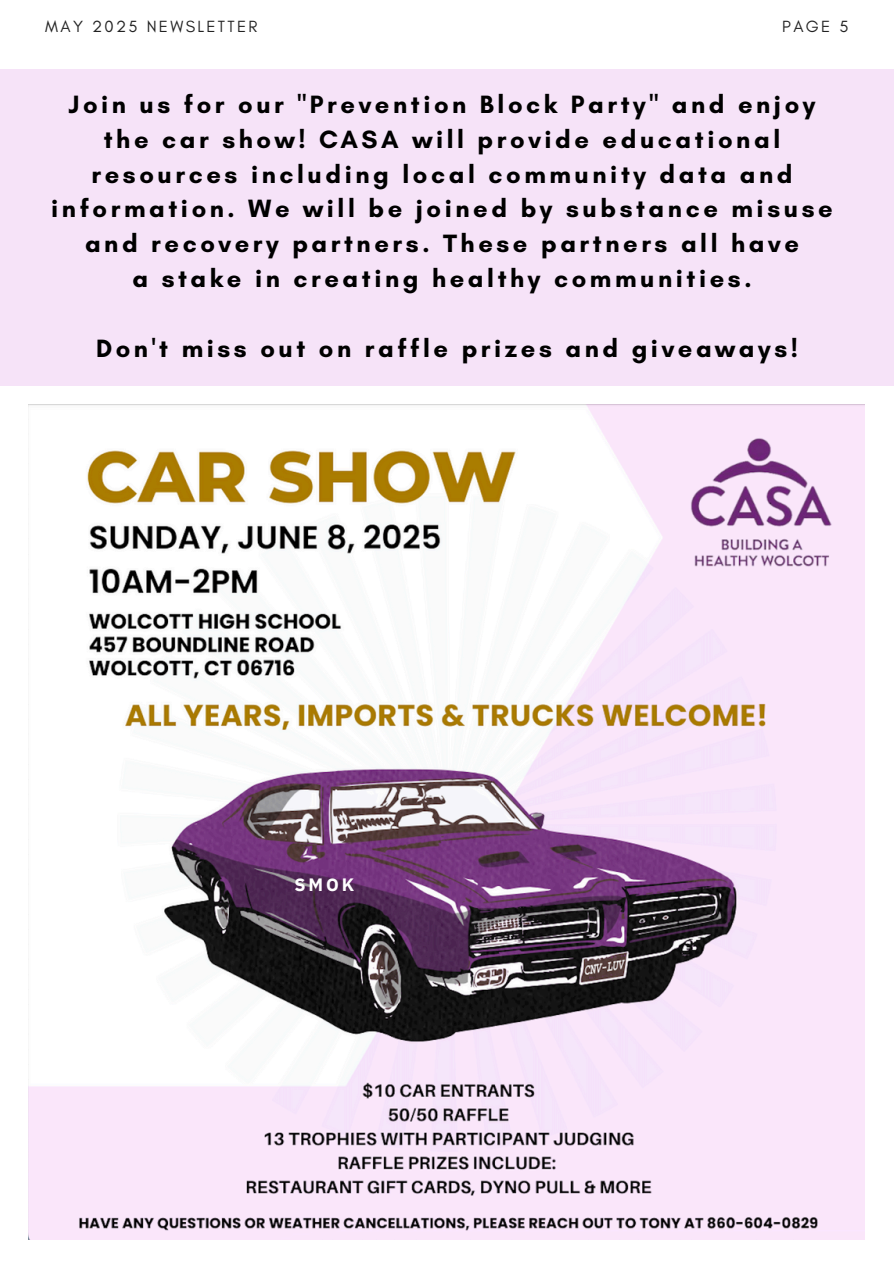
<style>
.page{position:relative;width:894px;height:1264px;background:#fff}
.page>*{position:absolute;margin:0;border:0;box-sizing:border-box;transform-origin:0 0}
.t1{font:700 25.5px/35px "Glacial Indifference";letter-spacing:.14em;color:#000;text-align:center}
.t2{font:700 17.85px "IBM Plex Sans";color:#fff}
.t3{font:16.5px "Glacial Indifference";letter-spacing:.14em;color:#222}
</style>
<div class="page">
<div style="left:0;top:69px;width:893px;height:316px;background:#f6e3f8"></div>
<img style="left:29px;top:404px;width:835px;height:835px">
<p class="t3" style="left:45px;top:16px;width:214px">MAY 2025 NEWSLETTER</p>
<h1 class="t3" style="left:782px;top:16px;width:68px">PAGE 5</h1>
<h1 class="t1" style="left:51px;top:86px;width:782px">Join us for our "Prevention Block Party" and enjoy the car show! CASA will provide educational resources including local community data and information. We will be joined by substance misuse and recovery partners. These partners all have<br>a stake in creating healthy communities.</h1>
<p class="t1" style="left:96px;top:330px;width:703px">Don't miss out on raffle prizes and giveaways!</p>
<p class="t2" style="left:294px;top:872px;width:61px">SMOK</p>
</div>
